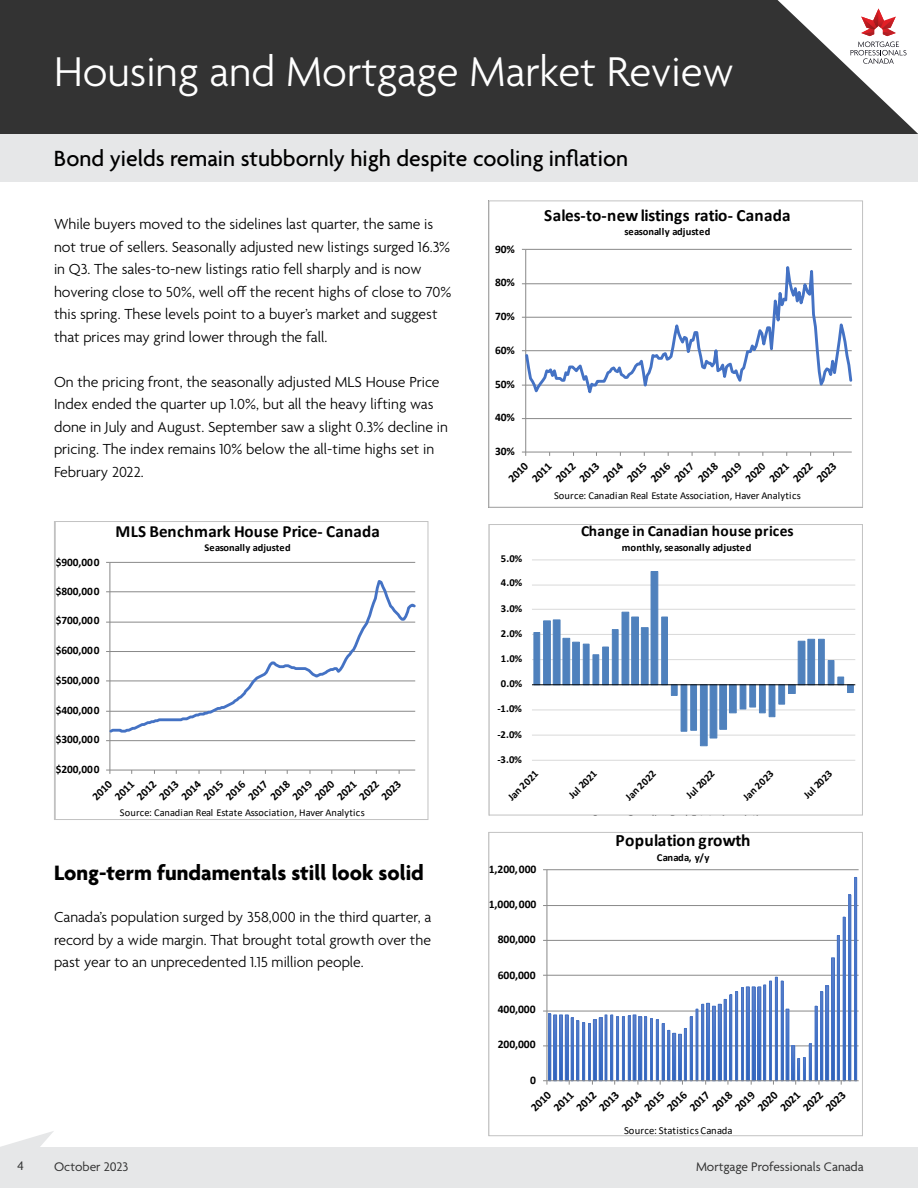
<style>
.page{position:relative;width:918px;height:1188px;background:#fff}
.page>*{position:absolute;margin:0;border:0;box-sizing:border-box;transform-origin:0 0}
.t1{font:300 45px "Agenda";color:#fff}
.t2{font:500 23.85px "Agenda";color:#000}
.t3{font:700 22.5px "Agenda";color:#000}
.t4{font:700 17.4px "Calibri";letter-spacing:.01em;color:#000}
.t5{font:700 17.25px "Calibri";letter-spacing:-.005em;color:#000}
.t6{font:700 17.1px "Calibri";letter-spacing:.02em;color:#000}
.t7{font:300 15.75px/22.5px "Agenda";color:#000}
.t8{font:700 15.45px "Calibri";letter-spacing:.015em;color:#000}
.t9{font:13.5px "Agenda";color:#333}
.t10{font:13.5px "Agenda";color:#323333}
.t11{font:700 11.55px "Calibri";letter-spacing:-.005em;color:#000}
.t12{font:700 11.4px "Calibri";letter-spacing:-.005em;color:#000}
.t13{font:700 10.65px "Calibri";letter-spacing:.01em;color:#000}
.t14{font:10.65px "Calibri";letter-spacing:.02em;color:#000}
.t15{font:10.5px "Calibri";letter-spacing:.015em;color:#000}
.t16{font:700 10.5px "Calibri";letter-spacing:.01em;color:#000}
</style>
<div class="page">
<div style="left:0;top:0;width:918px;height:147px;background:#333"></div>
<div style="left:0;top:134px;width:918px;height:47px;background:#e6e7e8"></div>
<svg style="left:1px;top:1131px;width:53px;height:16px"></svg>
<div style="left:0;top:1147px;width:918px;height:41px;background:#e6e7e8"></div>
<svg style="left:778px;top:0;width:140px;height:134px"></svg>
<svg style="left:532px;top:559px;width:324px;height:202px"></svg>
<div style="left:488px;top:524px;width:375px;height:291px;border:1px solid #c2c2c2"></div>
<svg style="left:106px;top:561px;width:310px;height:213px"></svg>
<div style="left:54px;top:521px;width:374px;height:299px;border:1px solid #c2c2c2"></div>
<svg style="left:543px;top:869px;width:316px;height:216px"></svg>
<div style="left:488px;top:832px;width:375px;height:304px;border:1px solid #c2c2c2"></div>
<svg style="left:522px;top:248px;width:331px;height:208px"></svg>
<div style="left:489px;top:200px;width:374px;height:308px;border:1px solid #c2c2c2"></div>
<h1 class="t1" style="left:54px;top:48px;width:681px">Housing and Mortgage Market Review</h1>
<h2 class="t2" style="left:54px;top:145px;width:576px">Bond yields remain stubbornly high despite cooling inflation</h2>
<p class="t7" style="left:54px;top:214px;width:399px">While buyers moved to the sidelines last quarter, the same is not true of sellers. Seasonally adjusted new listings surged 16.3% in Q3. The sales-to-new listings ratio fell sharply and is now hovering close to 50%, well off the recent highs of close to 70% this spring. These levels point to a buyer’s market and suggest that prices may grind lower through the fall.</p>
<p class="t7" style="left:54px;top:371px;width:395px">On the pricing front, the seasonally adjusted MLS House Price Index ended the quarter up 1.0%, but all the heavy lifting was done in July and August. September saw a slight 0.3% decline in pricing. The index remains 10% below the all-time highs set in February 2022.</p>
<p class="t12" style="left:56px;top:554px;width:45px">$900,000</p>
<p class="t12" style="left:56px;top:583px;width:45px">$800,000</p>
<p class="t12" style="left:56px;top:613px;width:45px">$700,000</p>
<p class="t12" style="left:56px;top:642px;width:45px">$600,000</p>
<p class="t12" style="left:56px;top:672px;width:45px">$500,000</p>
<p class="t12" style="left:56px;top:702px;width:45px">$400,000</p>
<p class="t12" style="left:56px;top:731px;width:45px">$300,000</p>
<p class="t12" style="left:56px;top:762px;width:45px">$200,000</p>
<p class="t6" style="left:115px;top:519px;width:266px">MLS Benchmark House Price- Canada</p>
<p class="t16" style="left:205px;top:541px;width:88px">Seasonally adjusted</p>
<p class="t12" style="left:88px;top:792px;width:24px;rotate:-45deg">2010</p>
<p class="t12" style="left:111px;top:792px;width:24px;rotate:-45deg">2011</p>
<p class="t12" style="left:133px;top:792px;width:24px;rotate:-45deg">2012</p>
<p class="t12" style="left:155px;top:792px;width:24px;rotate:-45deg">2013</p>
<p class="t12" style="left:177px;top:792px;width:24px;rotate:-45deg">2014</p>
<p class="t12" style="left:200px;top:792px;width:24px;rotate:-45deg">2015</p>
<p class="t12" style="left:222px;top:792px;width:24px;rotate:-45deg">2016</p>
<p class="t12" style="left:244px;top:792px;width:24px;rotate:-45deg">2017</p>
<p class="t12" style="left:266px;top:792px;width:24px;rotate:-45deg">2018</p>
<p class="t12" style="left:289px;top:792px;width:24px;rotate:-45deg">2019</p>
<p class="t12" style="left:311px;top:792px;width:24px;rotate:-45deg">2020</p>
<p class="t12" style="left:333px;top:792px;width:24px;rotate:-45deg">2021</p>
<p class="t12" style="left:355px;top:792px;width:24px;rotate:-45deg">2022</p>
<p class="t12" style="left:378px;top:792px;width:24px;rotate:-45deg">2023</p>
<p class="t15" style="left:120px;top:805px;width:246px">Source: Canadian Real Estate Association, Haver Analytics</p>
<h3 class="t3" style="left:54px;top:861px;width:371px">Long-term fundamentals still look solid</h3>
<p class="t7" style="left:54px;top:907px;width:379px;text-align:justify">Canada’s population surged by 358,000 in the third quarter, a record by a wide margin. That brought total growth over the past year to an unprecedented 1.15 million people.</p>
<p class="t12" style="left:495px;top:241px;width:21px">90%</p>
<p class="t12" style="left:495px;top:274px;width:21px">80%</p>
<p class="t12" style="left:495px;top:308px;width:21px">70%</p>
<p class="t12" style="left:495px;top:342px;width:21px">60%</p>
<p class="t12" style="left:495px;top:376px;width:21px">50%</p>
<p class="t12" style="left:495px;top:409px;width:21px">40%</p>
<p class="t12" style="left:495px;top:444px;width:21px">30%</p>
<p class="t5" style="left:544px;top:203px;width:248px">Sales-to-new listings ratio- Canada</p>
<p class="t16" style="left:625px;top:225px;width:87px">seasonally adjusted</p>
<p class="t12" style="left:504px;top:475px;width:25px;rotate:-45deg">2010</p>
<p class="t12" style="left:528px;top:475px;width:25px;rotate:-45deg">2011</p>
<p class="t12" style="left:552px;top:475px;width:25px;rotate:-45deg">2012</p>
<p class="t12" style="left:576px;top:475px;width:25px;rotate:-45deg">2013</p>
<p class="t12" style="left:599px;top:475px;width:25px;rotate:-45deg">2014</p>
<p class="t12" style="left:623px;top:475px;width:25px;rotate:-45deg">2015</p>
<p class="t12" style="left:647px;top:475px;width:25px;rotate:-45deg">2016</p>
<p class="t12" style="left:670px;top:475px;width:25px;rotate:-45deg">2017</p>
<p class="t12" style="left:694px;top:475px;width:25px;rotate:-45deg">2018</p>
<p class="t12" style="left:718px;top:475px;width:25px;rotate:-45deg">2019</p>
<p class="t12" style="left:742px;top:475px;width:25px;rotate:-45deg">2020</p>
<p class="t12" style="left:765px;top:475px;width:25px;rotate:-45deg">2021</p>
<p class="t12" style="left:789px;top:475px;width:25px;rotate:-45deg">2022</p>
<p class="t12" style="left:813px;top:475px;width:25px;rotate:-45deg">2023</p>
<p class="t15" style="left:554px;top:489px;width:248px">Source: Canadian Real Estate Association, Haver Analytics</p>
<p class="t13" style="left:501px;top:551px;width:23px">5.0%</p>
<p class="t13" style="left:501px;top:575px;width:23px">4.0%</p>
<p class="t13" style="left:501px;top:601px;width:23px">3.0%</p>
<p class="t13" style="left:501px;top:626px;width:23px">2.0%</p>
<p class="t13" style="left:501px;top:651px;width:23px">1.0%</p>
<p class="t13" style="left:501px;top:676px;width:23px">0.0%</p>
<p class="t13" style="left:498px;top:701px;width:26px">-1.0%</p>
<p class="t13" style="left:498px;top:726px;width:26px">-2.0%</p>
<p class="t13" style="left:498px;top:752px;width:26px">-3.0%</p>
<p class="t8" style="left:581px;top:520px;width:214px">Change in Canadian house prices</p>
<p class="t13" style="left:622px;top:540px;width:131px">monthly, seasonally adjusted</p>
<p class="t13" style="left:504px;top:794px;width:40px;rotate:-45deg">Jan 2021</p>
<p class="t13" style="left:565px;top:792px;width:37px;rotate:-45deg">Jul 2021</p>
<p class="t13" style="left:622px;top:794px;width:40px;rotate:-45deg">Jan 2022</p>
<p class="t13" style="left:682px;top:792px;width:37px;rotate:-45deg">Jul 2022</p>
<p class="t13" style="left:739px;top:794px;width:40px;rotate:-45deg">Jan 2023</p>
<p class="t13" style="left:800px;top:792px;width:37px;rotate:-45deg">Jul 2023</p>
<p class="t11" style="left:489px;top:861px;width:49px">1,200,000</p>
<p class="t11" style="left:489px;top:896px;width:49px">1,000,000</p>
<p class="t11" style="left:498px;top:931px;width:39px">800,000</p>
<p class="t11" style="left:498px;top:967px;width:39px">600,000</p>
<p class="t11" style="left:498px;top:1001px;width:39px">400,000</p>
<p class="t11" style="left:498px;top:1036px;width:39px">200,000</p>
<p class="t11" style="left:530px;top:1072px;width:7px">0</p>
<p class="t4" style="left:615px;top:828px;width:137px">Population growth</p>
<p class="t13" style="left:657px;top:849px;width:54px">Canada, y/y</p>
<p class="t11" style="left:527px;top:1104px;width:25px;rotate:-45deg">2010</p>
<p class="t11" style="left:550px;top:1104px;width:25px;rotate:-45deg">2011</p>
<p class="t11" style="left:572px;top:1104px;width:25px;rotate:-45deg">2012</p>
<p class="t11" style="left:595px;top:1104px;width:25px;rotate:-45deg">2013</p>
<p class="t11" style="left:618px;top:1104px;width:25px;rotate:-45deg">2014</p>
<p class="t11" style="left:640px;top:1104px;width:25px;rotate:-45deg">2015</p>
<p class="t11" style="left:663px;top:1104px;width:25px;rotate:-45deg">2016</p>
<p class="t11" style="left:686px;top:1104px;width:25px;rotate:-45deg">2017</p>
<p class="t11" style="left:708px;top:1104px;width:25px;rotate:-45deg">2018</p>
<p class="t11" style="left:731px;top:1104px;width:25px;rotate:-45deg">2019</p>
<p class="t11" style="left:754px;top:1104px;width:25px;rotate:-45deg">2020</p>
<p class="t11" style="left:776px;top:1104px;width:25px;rotate:-45deg">2021</p>
<p class="t11" style="left:799px;top:1104px;width:25px;rotate:-45deg">2022</p>
<p class="t11" style="left:822px;top:1104px;width:25px;rotate:-45deg">2023</p>
<p class="t14" style="left:624px;top:1123px;width:110px">Source: Statistics Canada</p>
<p class="t10" style="left:17px;top:1159px;width:8px">4</p>
<p class="t9" style="left:54px;top:1159px;width:76px">October 2023</p>
<p class="t9" style="left:696px;top:1159px;width:169px">Mortgage Professionals Canada</p>
</div>
